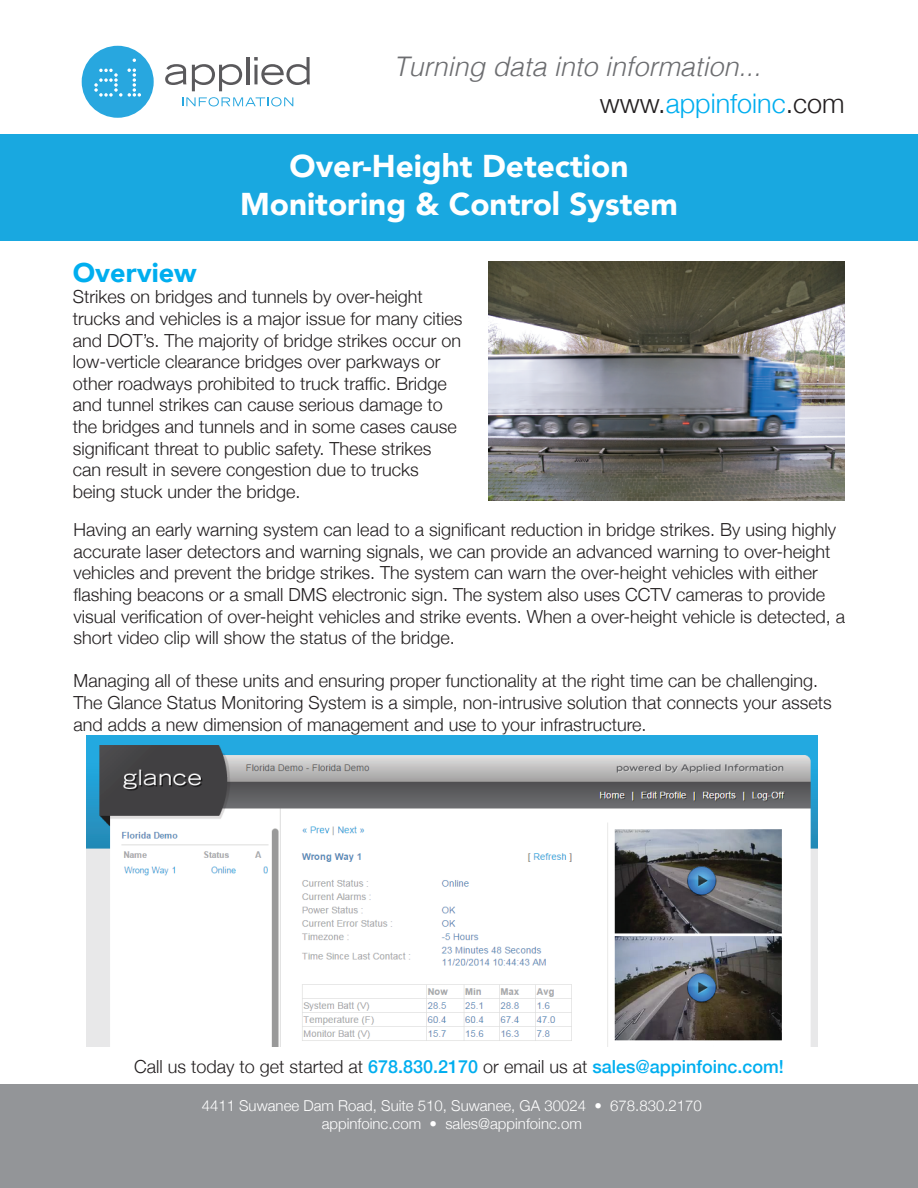
<style>
.page{position:relative;width:918px;height:1188px;background:#fff}
.page>*{position:absolute;margin:0;border:0;box-sizing:border-box;transform-origin:0 0}
.t1{font:900 31.5px/37.8px "Avenir";color:#fff;text-align:center}
.t2{font:italic 300 27px "Helvetica";color:#6c6d70}
.t3{font:300 27px "Helvetica Neue";color:#00aeef}
.t4{font:900 27px "Avenir";color:#00aeef}
.t5{font:300 18px/21.6px "Helvetica Neue";color:#231f20}
.t6{font:300 15px/18px "Helvetica Neue";color:#fff;text-align:center}
.s1{color:#231f20}
.s2{font-weight:500;color:#00aeef}
</style>
<div class="page">
<div style="left:0;top:135px;width:918px;height:106px;background:#19a8e0"></div>
<div style="left:0;top:1084px;width:918px;height:104px;background:#939598"></div>
<div style="left:82px;top:46px;width:72px;height:72px;background:#28a7df;border-radius:50%"></div>
<svg style="left:94px;top:68px;width:47px;height:29px"></svg>
<svg style="left:165px;top:64px;width:21px;height:21px"></svg>
<svg style="left:192px;top:64px;width:50px;height:27px"></svg>
<hr style="left:246px;top:57px;width:3px;height:27px;background:#5a595c">
<svg style="left:254px;top:57px;width:56px;height:28px"></svg>
<svg style="left:182px;top:97px;width:111px;height:9px"></svg>
<img style="left:488px;top:261px;width:357px;height:239px">
<img style="left:86px;top:736px;width:731px;height:311px">
<h2 class="t2" style="left:393px;top:43px;width:369px">Turning data into information...</h2>
<h2 class="t3" style="left:600px;top:81px;width:247px"><span class="s1">www.</span>appinfoinc<span class="s1">.com</span></h2>
<h1 class="t1" style="left:240px;top:146px;width:439px">Over-Height Detection<br>Monitoring &amp; Control System</h1>
<h2 class="t4" style="left:73px;top:249px;width:125px">Overview</h2>
<p class="t5" style="left:73px;top:285px;width:391px">Strikes on bridges and tunnels by over-height trucks and vehicles is a major issue for many cities and DOT’s. The majority of bridge strikes occur on low-verticle clearance bridges over parkways or other roadways prohibited to truck traffic. Bridge and tunnel strikes can cause serious damage to the bridges and tunnels and in some cases cause significant threat to public safety. These strikes can result in severe congestion due to trucks being stuck under the bridge.</p>
<p class="t5" style="left:74px;top:518px;width:773px">Having an early warning system can lead to a significant reduction in bridge strikes. By using highly accurate laser detectors and warning signals, we can provide an advanced warning to over-height vehicles and prevent the bridge strikes. The system can warn the over-height vehicles with either flashing beacons or a small DMS electronic sign. The system also uses CCTV cameras to provide visual verification of over-height vehicles and strike events. When a over-height vehicle is detected, a short video clip will show the status of the bridge.</p>
<p class="t5" style="left:74px;top:669px;width:760px">Managing all of these units and ensuring proper functionality at the right time can be challenging.<br>The Glance Status Monitoring System is a simple, non-intrusive solution that connects your assets and adds a new dimension of management and use to your infrastructure.</p>
<p class="t5" style="left:134px;top:1055px;width:651px">Call us today to get started at <span class="s2">678.830.2170</span> or email us at <span class="s2">sales@appinfoinc.com!</span></p>
<p class="t6" style="left:202px;top:1096px;width:502px">4411 Suwanee Dam Road, Suite 510, Suwanee, GA 30024 • 678.830.2170 appinfoinc.com • sales@appinfoinc.om</p>
</div>
